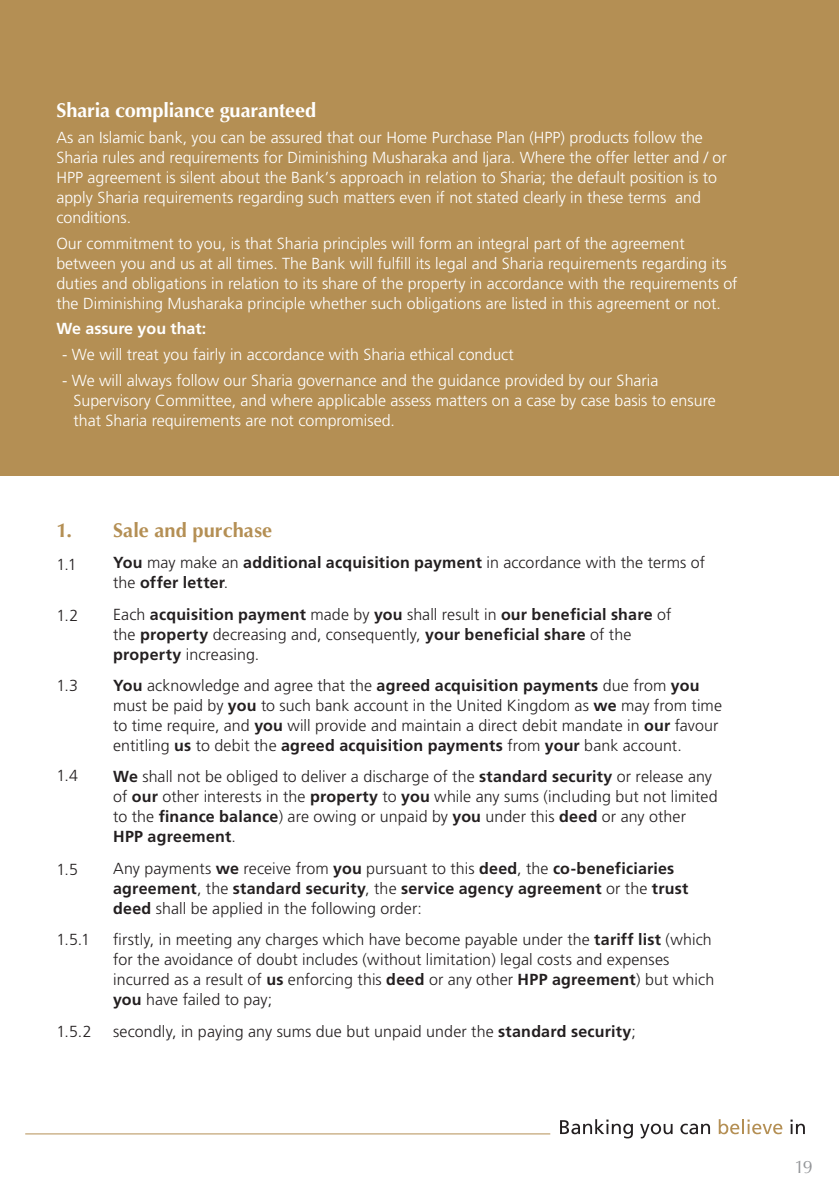
<style>
.page{position:relative;width:839px;height:1192px;background:#fff}
.page>*{position:absolute;margin:0;border:0;box-sizing:border-box;transform-origin:0 0}
.Body_Copy{font:700 20px "Optima";letter-spacing:-.005em;color:#fff}
.t1{font:700 20px "Optima";letter-spacing:.005em;color:#b48f54}
.t2{font:18px "Optima";color:#939598}
.t3{font:300 16px/20px "Frutiger";letter-spacing:.005em;color:#231f20}
.Body_Copy-2{font:300 16px/20px "Frutiger";color:#fff}
.heading_8{font:700 16px/20px "Frutiger";letter-spacing:.015em;color:#231f20}
.Body_Copy-3{font:700 16px "Frutiger";color:#fff}
.s1{font-family:"Frutiger LT Std"}
.s2{font-weight:300}
.s3{font-weight:700}
</style>
<div class="page">
<svg style="left:560px;top:1119px;width:73px;height:19px"></svg>
<svg style="left:640px;top:1123px;width:32px;height:15px"></svg>
<svg style="left:680px;top:1123px;width:30px;height:11px"></svg>
<svg style="left:719px;top:1119px;width:63px;height:15px"></svg>
<svg style="left:790px;top:1119px;width:15px;height:15px"></svg>
<hr style="left:25px;top:1133px;width:525px;height:1px;background:#b48f54">
<div style="left:0;top:0;width:839px;height:476px;background:#b48f54"></div>
<p class="Body_Copy" style="left:56px;top:99px;width:261px">Sharia compliance guaranteed</p>
<p class="Body_Copy-2" style="left:56px;top:128px;width:672px">As an Islamic bank, you can be assured that our Home Purchase Plan (HPP) products follow the Sharia rules and requirements for Diminishing Musharaka and Ijara. Where the <span class="s1">o</span>ffer letter and / or HPP agreement is silent about the Bank’s approach in relation to Sharia; the default position is to apply Sharia requirements regarding such matters even if not stated clearly in these terms and conditions.</p>
<p class="Body_Copy-2" style="left:56px;top:233px;width:683px">Our commitment to you, is that Sharia principles will form an integral part of the agreement between you and us at all times. The Bank will fulfill its legal and Sharia requirements regarding its duties and obligations in relation to its share of the property in accordance with the requirements of the Diminishing Musharaka principle whether such obligations are listed in this agreement or not.</p>
<p class="Body_Copy-3" style="left:56px;top:319px;width:151px">We assure you that:</p>
<p class="Body_Copy-2" style="left:62px;top:345px;width:453px">- We will treat you fairly in accordance with Sharia ethical conduct</p>
<p class="Body_Copy-2" style="left:73px;top:370px;width:644px;text-indent:-11px">- We will always follow our Sharia governance and the guidance provided by our Sharia<br>Supervisory Committee, and where applicable assess matters on a case by case basis to ensure that Sharia requirements are not compromised.</p>
<p class="t1" style="left:56px;top:518px;width:217px">1. Sale and purchase</p>
<p class="heading_8" style="left:113px;top:553px;width:593px">You <span class="s2">may make an</span> additional acquisition payment <span class="s2">in accordance with the terms of the</span> offer letter<span class="s2">.</span></p>
<p class="t3" style="left:67px;top:604px;width:10px">1</p>
<p class="heading_8" style="left:113px;top:604px;width:560px"><span class="s2">Each</span> acquisition payment <span class="s2">made by</span> you <span class="s2">shall result in</span> our beneficial share <span class="s2">of the</span> property <span class="s2">decreasing and, consequently,</span> your beneficial share <span class="s2">of the </span>property <span class="s2">increasing.</span></p>
<p class="t3" style="left:69px;top:676px;width:10px">2</p>
<p class="t3" style="left:113px;top:676px;width:610px"><span class="s3">You</span> acknowledge and agree that the <span class="s3">agreed acquisition payments</span> due from <span class="s3">you </span>must be paid by <span class="s3">you</span> to such bank account in the United Kingdom as <span class="s3">we</span> may from time to time require, and <span class="s3">you</span> will provide and maintain a direct debit mandate in <span class="s3">our</span> favour entitling <span class="s3">us</span> to debit the <span class="s3">agreed acquisition payments</span> from <span class="s3">your</span> bank account.</p>
<p class="t3" style="left:69px;top:767px;width:10px">3</p>
<p class="t3" style="left:113px;top:767px;width:606px"><span class="s3">We</span> shall not be obliged to deliver a discharge of the <span class="s3">standard security</span> or release any of <span class="s3">our</span> other interests in the <span class="s3">property</span> to <span class="s3">you</span> while any sums (including but not limited to the <span class="s3">finance balance</span>) are owing or unpaid by <span class="s3">you</span> under this <span class="s3">deed</span> or any other <span class="s3">HPP agreement</span>.</p>
<p class="t3" style="left:69px;top:858px;width:10px">4</p>
<p class="t3" style="left:113px;top:858px;width:577px">Any payments <span class="s3">we</span> receive from <span class="s3">you</span> pursuant to this <span class="s3">deed</span>, the <span class="s3">co-beneficiaries agreement</span>, the <span class="s3">standard security</span>, the <span class="s3">service agency agreement</span> or the <span class="s3">trust deed</span> shall be applied in the following order:</p>
<p class="t3" style="left:56px;top:930px;width:35px">1.5.1</p>
<p class="t3" style="left:113px;top:930px;width:603px">firstly, in meeting any charges which have become payable under the <span class="s3">tariff list</span> (which for the avoidance of doubt includes (without limitation) legal costs and expenses incurred as a result of <span class="s3">us</span> enforcing this <span class="s3">deed</span> or any other <span class="s3">HPP agreement</span>) but which <span class="s3">you</span> have failed to pay;</p>
<p class="t3" style="left:56px;top:1021px;width:37px">1.5.2</p>
<p class="t3" style="left:113px;top:1021px;width:524px">secondly, in paying any sums due but unpaid under the <span class="s3">standard security</span>;</p>
<p class="t3" style="left:56px;top:555px;width:22px">1.1</p>
<p class="t3" style="left:56px;top:605px;width:23px">1.2</p>
<p class="t3" style="left:56px;top:675px;width:23px">1.3</p>
<p class="t3" style="left:56px;top:765px;width:23px">1.4</p>
<p class="t3" style="left:56px;top:859px;width:23px">1.5</p>
<p class="t2" style="left:794px;top:1156px;width:20px">19</p>
</div>
